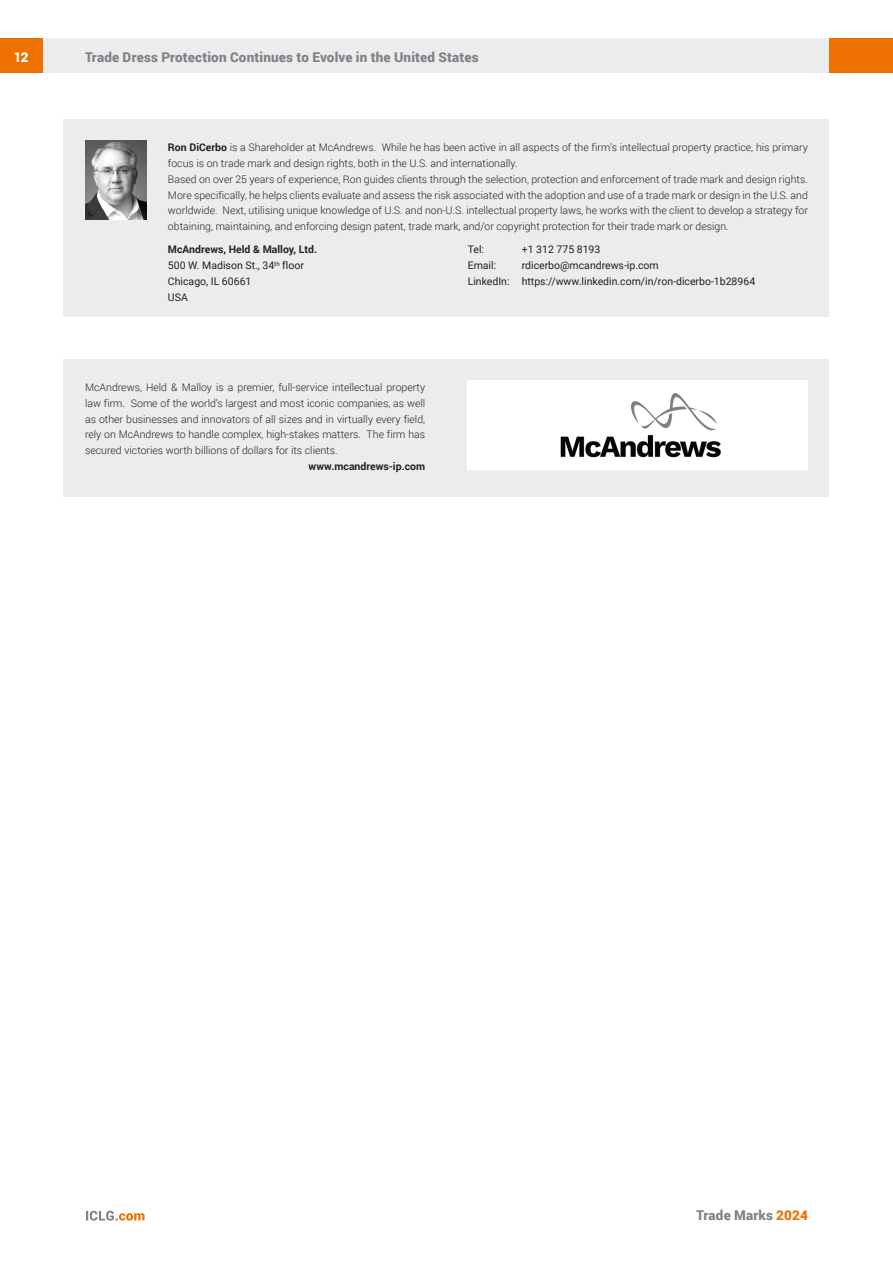
<style>
.page{position:relative;width:893px;height:1263px;background:#fff}
.page>*{position:absolute;margin:0;border:0;box-sizing:border-box;transform-origin:0 0}
.t1{font:900 13.5px "Roboto";letter-spacing:.01em;color:#808285}
.t2{font:900 13.5px "Roboto";color:#fff}
.t3{font:300 10.5px/15.8px "Roboto";color:#231f20}
.t4{font:10.5px/15.8px "Roboto";color:#231f20}
.t5{font:700 10.5px "Roboto";color:#231f20}
.s1{font-weight:700}
.s2{color:#ef7100}
</style>
<div class="page">
<div style="left:43px;top:38px;width:786px;height:34px;background:#ececee"></div>
<div style="left:0;top:38px;width:43px;height:34px;background:#ef7100"></div>
<div style="left:829px;top:38px;width:64px;height:34px;background:#ef7100"></div>
<svg style="left:86px;top:1211px;width:59px;height:9px"></svg>
<div style="left:64px;top:119px;width:765px;height:197px;background:#ececee"></div>
<img style="left:85px;top:140px;width:61px;height:79px">
<div style="left:64px;top:359px;width:765px;height:137px;background:#ececee"></div>
<div style="left:468px;top:380px;width:340px;height:90px;background:#fff"></div>
<img style="left:560px;top:393px;width:161px;height:65px">
<p class="t2" style="left:14px;top:48px;width:16px">12</p>
<p class="t1" style="left:85px;top:48px;width:395px">Trade Dress Protection Continues to Evolve in the United States</p>
<p class="t3" style="left:168px;top:139px;width:641px"><span class="s1">Ron DiCerbo</span> is a Shareholder at McAndrews. While he has been active in all aspects of the firm’s intellectual property practice, his primary focus is on trade mark and design rights, both in the U.S. and internationally.<br>Based on over 25 years of experience, Ron guides clients through the selection, protection and enforcement of trade mark and design rights.<br>More specifically, he helps clients evaluate and assess the risk associated with the adoption and use of a trade mark or design in the U.S. and worldwide. Next, utilising unique knowledge of U.S. and non-U.S. intellectual property laws, he works with the client to develop a strategy for obtaining, maintaining, and enforcing design patent, trade mark, and/or copyright protection for their trade mark or design.</p>
<p class="t4" style="left:168px;top:241px;width:151px"><span class="s1">McAndrews, Held &amp; Malloy, Ltd.<br></span>500 W. Madison St., 34<sup>th</sup> floor<br>Chicago, IL 60661<br>USA</p>
<p class="t4" style="left:468px;top:241px;width:18px">Tel:</p>
<p class="t4" style="left:522px;top:241px;width:80px">+1 312 775 8193</p>
<p class="t4" style="left:468px;top:257px;width:30px">Email:</p>
<p class="t4" style="left:468px;top:257px;width:289px;text-indent:54px">rdicerbo@mcandrews-ip.com<br>LinkedIn: https://www.linkedin.com/in/ron-dicerbo-1b28964</p>
<p class="t3" style="left:85px;top:379px;width:342px;text-align:justify">McAndrews, Held &amp; Malloy is a premier, full-service intellectual property law firm. Some of the world’s largest and most iconic companies, as well as other businesses and innovators of all sizes and in virtually every field, rely on McAndrews to handle complex, high-stakes matters. The firm has secured victories worth billions of dollars for its clients.</p>
<p class="t5" style="left:309px;top:459px;width:118px">www.mcandrews-ip.com</p>
<p class="t1" style="left:697px;top:1206px;width:113px">Trade Marks <span class="s2">2024</span></p>
</div>
